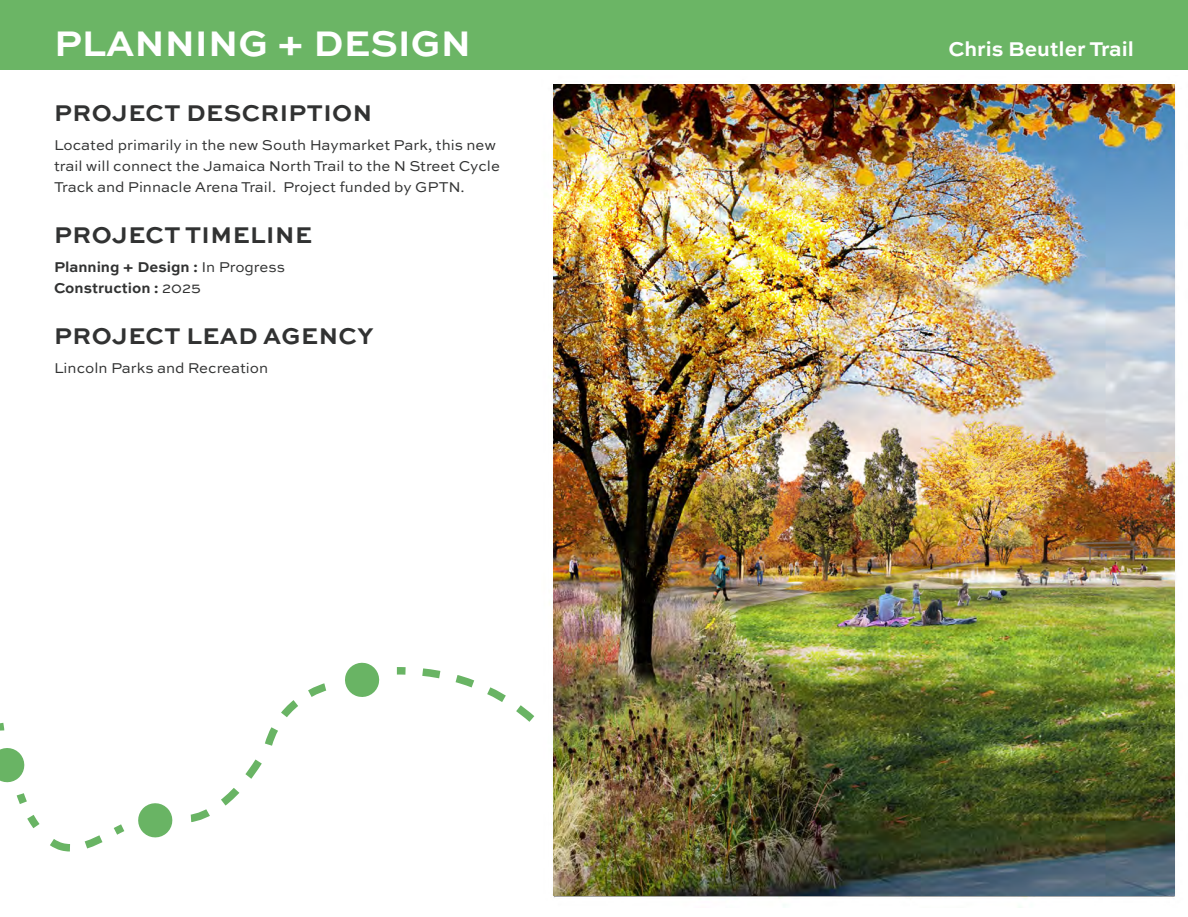
<style>
.page{position:relative;width:1188px;height:917px;background:#fff}
.page>*{position:absolute;margin:0;border:0;box-sizing:border-box;transform-origin:0 0}
.t1{font:700 37.5px "Sweet Sans Pro";color:#fff}
.t2{font:700 24px "Sweet Sans Pro";letter-spacing:.02em;color:#313232}
.t3{font:700 21px "Sweet Sans Pro";color:#fff}
.t4{font:15px/21px "Sweet Sans Pro";color:#313232}
.t5{font:700 15px "Sweet Sans Pro";color:#313232}
.s1{font-weight:400}
</style>
<div class="page">
<div style="left:0;top:0;width:1188px;height:70px;background:#6bb565"></div>
<svg style="left:345px;top:662px;width:190px;height:60px"></svg>
<svg style="left:0;top:722px;width:173px;height:130px"></svg>
<svg style="left:190px;top:683px;width:137px;height:139px"></svg>
<img style="left:551px;top:84px;width:625px;height:823px">
<img style="left:554px;top:85px;width:620px;height:810px">
<p class="t1" style="left:54px;top:15px;width:419px">PLANNING + DESIGN</p>
<p class="t3" style="left:948px;top:33px;width:187px">Chris Beutler Trail</p>
<p class="t2" style="left:54px;top:95px;width:319px">PROJECT DESCRIPTION</p>
<p class="t4" style="left:54px;top:134px;width:447px">Located primarily in the new South Haymarket Park, this new trail will connect the Jamaica North Trail to the N Street Cycle<br>Track and Pinnacle Arena Trail. Project funded by GPTN.</p>
<p class="t2" style="left:54px;top:217px;width:259px">PROJECT TIMELINE</p>
<p class="t5" style="left:54px;top:255px;width:232px">Planning + Design : <span class="s1">In Progress</span></p>
<p class="t5" style="left:54px;top:276px;width:148px">Construction : <span class="s1">2025</span></p>
<p class="t2" style="left:54px;top:318px;width:321px">PROJECT LEAD AGENCY</p>
<p class="t4" style="left:54px;top:356px;width:216px">Lincoln Parks and Recreation</p>
</div>
